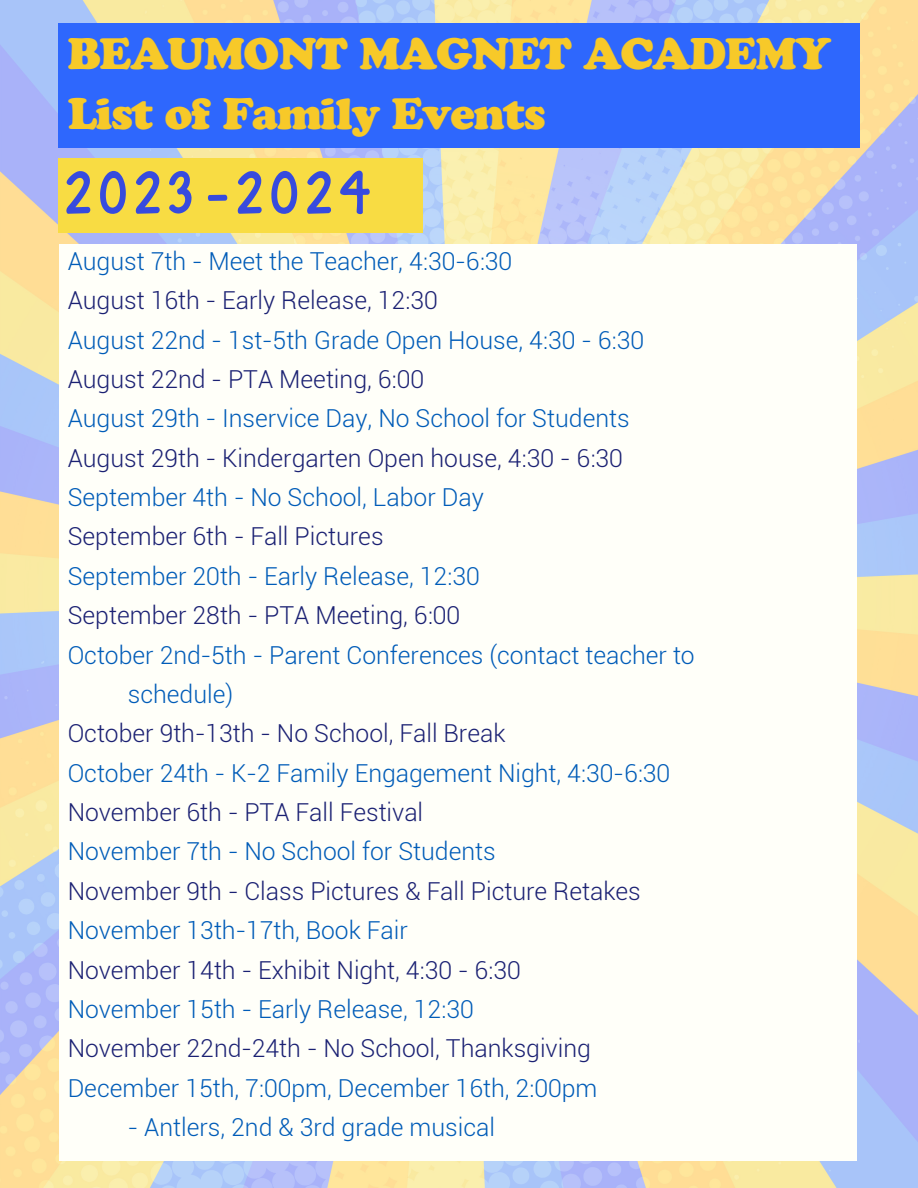
<style>
.page{position:relative;width:918px;height:1188px;background:#fff}
.page>*{position:absolute;margin:0;border:0;box-sizing:border-box;transform-origin:0 0}
.t1{font:50.55px "KG Always A Good Time";letter-spacing:.16em;color:#374bde}
.t2{font:43.8px "Cooper Black Std";letter-spacing:-.025em;color:#f7c929}
.t3{font:300 24.75px "Roboto";color:#005cb8}
.t4{font:300 24.75px "Roboto";color:#1b2173}
</style>
<div class="page">
<img style="left:0;top:0;width:918px;height:1188px">
<div style="left:58px;top:24px;width:801px;height:123px;background:#2e67fd"></div>
<div style="left:58px;top:158px;width:365px;height:75px;background:#f8dc43"></div>
<div style="left:60px;top:244px;width:796px;height:917px;background:#fffff9"></div>
<p class="t2" style="left:68px;top:38px;width:765px">BEAUMONT MAGNET ACADEMY</p>
<p class="t2" style="left:68px;top:98px;width:480px">List of Family Events</p>
<p class="t1" style="left:66px;top:156px;width:305px">2023-2024</p>
<p class="t3" style="left:68px;top:247px;width:446px">August 7th - Meet the Teacher, 4:30-6:30</p>
<p class="t4" style="left:68px;top:286px;width:372px">August 16th - Early Release, 12:30</p>
<p class="t3" style="left:68px;top:326px;width:578px">August 22nd - 1st-5th Grade Open House, 4:30 - 6:30</p>
<p class="t4" style="left:68px;top:365px;width:358px">August 22nd - PTA Meeting, 6:00</p>
<p class="t3" style="left:68px;top:404px;width:564px">August 29th - Inservice Day, No School for Students</p>
<p class="t4" style="left:68px;top:444px;width:557px">August 29th - Kindergarten Open house, 4:30 - 6:30</p>
<p class="t3" style="left:68px;top:483px;width:418px">September 4th - No School, Labor Day</p>
<p class="t4" style="left:68px;top:522px;width:317px">September 6th - Fall Pictures</p>
<p class="t3" style="left:68px;top:562px;width:414px">September 20th - Early Release, 12:30</p>
<p class="t4" style="left:68px;top:601px;width:394px">September 28th - PTA Meeting, 6:00</p>
<p class="t3" style="left:68px;top:641px;width:629px">October 2nd-5th - Parent Conferences (contact teacher to</p>
<p class="t3" style="left:128px;top:680px;width:107px">schedule)</p>
<p class="t4" style="left:68px;top:719px;width:439px">October 9th-13th - No School, Fall Break</p>
<p class="t3" style="left:68px;top:759px;width:604px">October 24th - K-2 Family Engagement Night, 4:30-6:30</p>
<p class="t4" style="left:68px;top:798px;width:357px">November 6th - PTA Fall Festival</p>
<p class="t3" style="left:68px;top:837px;width:430px">November 7th - No School for Students</p>
<p class="t4" style="left:68px;top:877px;width:575px">November 9th - Class Pictures &amp; Fall Picture Retakes</p>
<p class="t3" style="left:68px;top:916px;width:342px">November 13th-17th, Book Fair</p>
<p class="t4" style="left:68px;top:956px;width:455px">November 14th - Exhibit Night, 4:30 - 6:30</p>
<p class="t3" style="left:68px;top:995px;width:408px">November 15th - Early Release, 12:30</p>
<p class="t4" style="left:68px;top:1034px;width:525px">November 22nd-24th - No School, Thanksgiving</p>
<p class="t3" style="left:68px;top:1074px;width:531px">December 15th, 7:00pm, December 16th, 2:00pm</p>
<p class="t3" style="left:128px;top:1113px;width:369px">- Antlers, 2nd &amp; 3rd grade musical</p>
</div>
